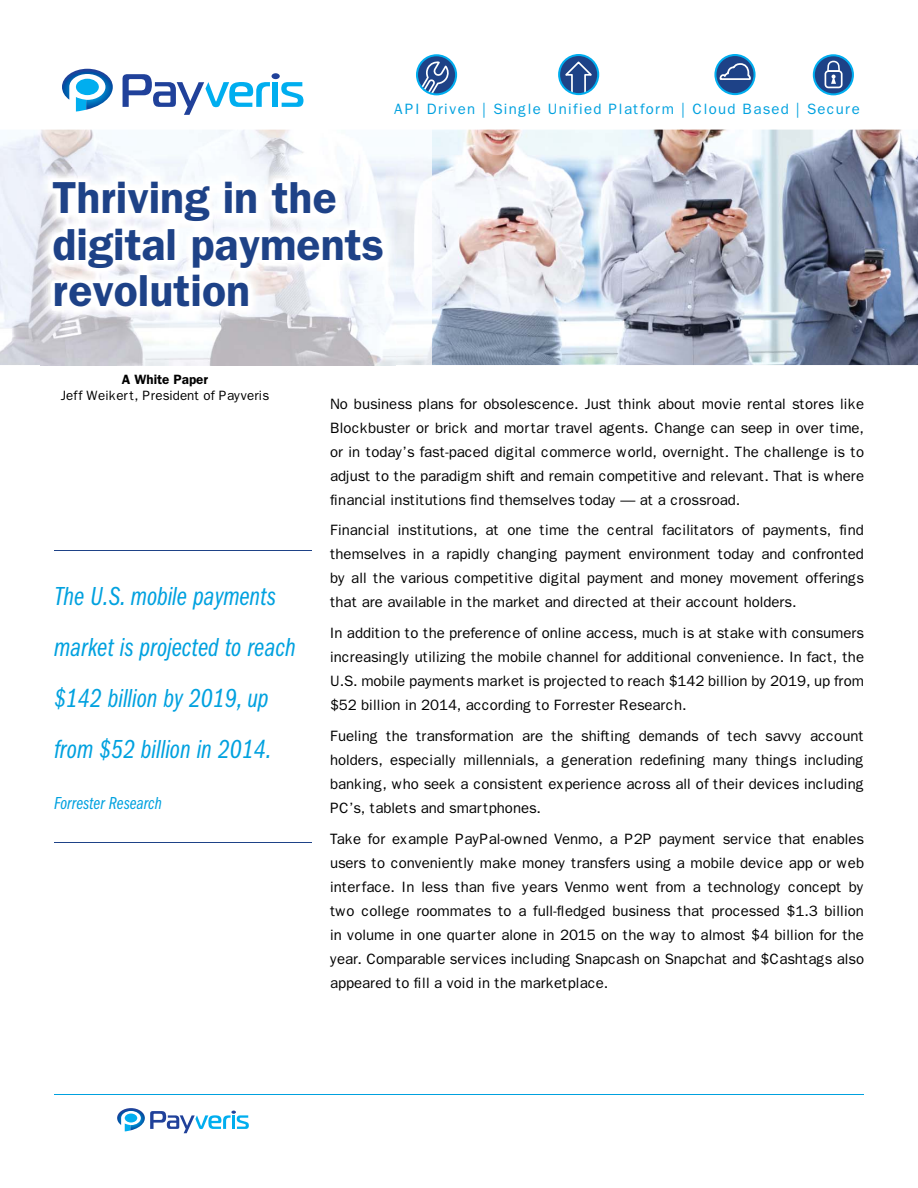
<style>
.page{position:relative;width:918px;height:1188px;background:#fff}
.page>*{position:absolute;margin:0;border:0;box-sizing:border-box;transform-origin:0 0}
.t1{font:600 45px/46.5px "Franklin Gothic";color:#1e4287}
.t2{font:27px/51px "Franklin Gothic Book Cmpr Ital";color:#00a1df}
.t3{font:18px "Franklin Gothic Book Cmpr Ital";color:#00a1df}
.t4{font:15px/24px "Franklin Gothic";letter-spacing:-.005em;color:#000;text-align:justify}
.t5{font:15px "Franklin Gothic";letter-spacing:.08em;color:#00a1df}
.t6{font:13.5px "Franklin Gothic";color:#000}
.t7{font:600 13.5px "Franklin Gothic";color:#000}
</style>
<div class="page">
<hr style="left:54px;top:1095px;width:810px;height:1px;background:#00a1df">
<svg style="left:117px;top:1108px;width:132px;height:25px"></svg>
<div style="left:273px;top:82px;width:5px;height:25px;background:#00aeef"></div>
<svg style="left:281px;top:82px;width:22px;height:25px"></svg>
<svg style="left:123px;top:74px;width:147px;height:41px"></svg>
<svg style="left:62px;top:69px;width:51px;height:43px"></svg>
<div style="left:272px;top:73px;width:8px;height:6px;background:#20419a;border-radius:50%"></div>
<svg style="left:416px;top:54px;width:41px;height:41px"></svg>
<svg style="left:558px;top:54px;width:41px;height:41px"></svg>
<svg style="left:714px;top:54px;width:42px;height:41px"></svg>
<svg style="left:813px;top:54px;width:41px;height:41px"></svg>
<img style="left:432px;top:130px;width:486px;height:235px">
<img style="left:0;top:130px;width:432px;height:235px">
<img style="left:40px;top:168px;width:356px;height:198px">
<hr style="left:54px;top:550px;width:258px;height:1px;background:#1e4287">
<hr style="left:54px;top:842px;width:258px;height:1px;background:#1e4287">
<p class="t5" style="left:394px;top:104px;width:467px">API Driven | Single Unified Platform | Cloud Based | Secure</p>
<h1 class="t1" style="left:52px;top:179px;width:333px">Thriving in the digital payments revolution</h1>
<p class="t7" style="left:122px;top:374px;width:88px">A White Paper</p>
<p class="t6" style="left:61px;top:391px;width:210px">Jeff Weikert, President of Payveris</p>
<h2 class="t2" style="left:54px;top:572px;width:243px">The U.S. mobile payments market is projected to reach $142 billion by 2019, up from $52 billion in 2014.</h2>
<p class="t3" style="left:54px;top:797px;width:109px">Forrester Research</p>
<p class="t4" style="left:330px;top:393px;width:536px">No business plans for obsolescence. Just think about movie rental stores like Blockbuster or brick and mortar travel agents. Change can seep in over time, or in today’s fast-paced digital commerce world, overnight. The challenge is to adjust to the paradigm shift and remain competitive and relevant. That is where financial institutions find themselves today — at a crossroad.</p>
<p class="t4" style="left:330px;top:520px;width:536px">Financial institutions, at one time the central facilitators of payments, find themselves in a rapidly changing payment environment today and confronted by all the various competitive digital payment and money movement offerings that are available in the market and directed at their account holders.</p>
<p class="t4" style="left:330px;top:622px;width:536px">In addition to the preference of online access, much is at stake with consumers increasingly utilizing the mobile channel for additional convenience. In fact, the U.S. mobile payments market is projected to reach $142 billion by 2019, up from $52 billion in 2014, according to Forrester Research.</p>
<p class="t4" style="left:330px;top:725px;width:536px">Fueling the transformation are the shifting demands of tech savvy account holders, especially millennials, a generation redefining many things including banking, who seek a consistent experience across all of their devices including PC’s, tablets and smartphones.</p>
<p class="t4" style="left:330px;top:828px;width:536px">Take for example PayPal-owned Venmo, a P2P payment service that enables users to conveniently make money transfers using a mobile device app or web interface. In less than five years Venmo went from a technology concept by two college roommates to a full-fledged business that processed $1.3 billion in volume in one quarter alone in 2015 on the way to almost $4 billion for the year. Comparable services including Snapcash on Snapchat and $Cashtags also appeared to fill a void in the marketplace.</p>
</div>
